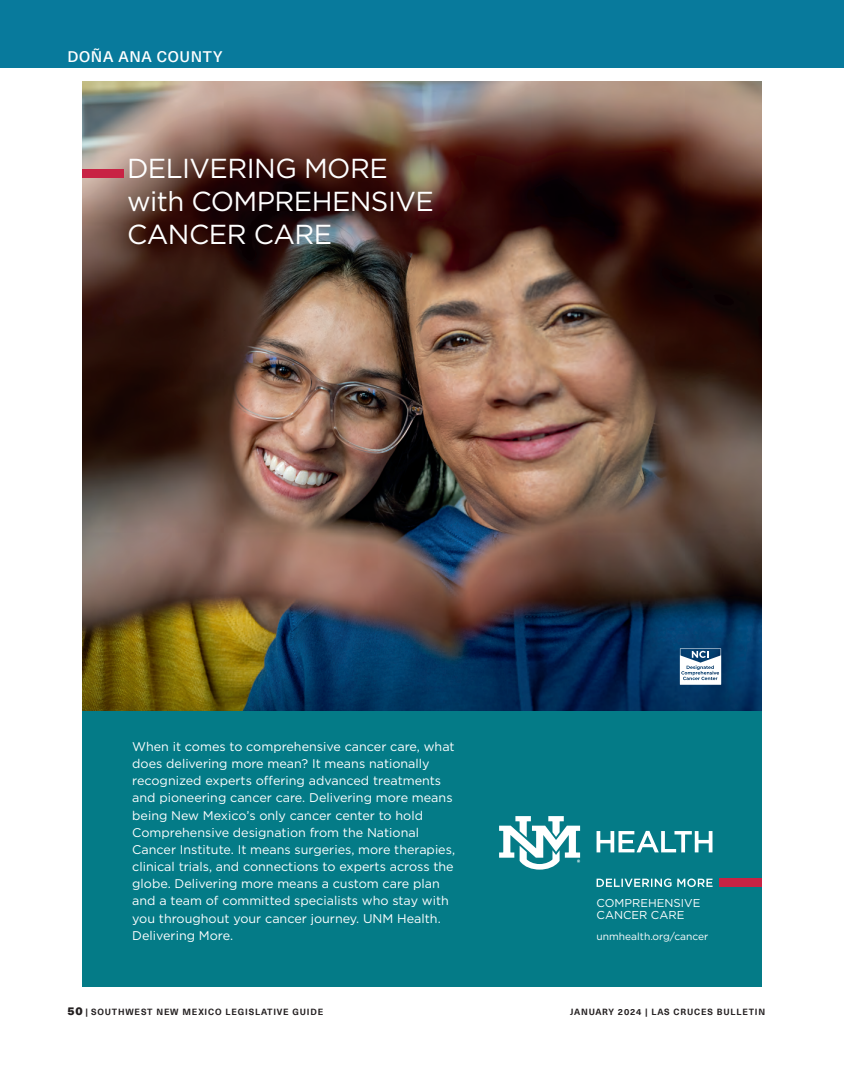
<style>
.page{position:relative;width:844px;height:1069px;background:#fff}
.page>*{position:absolute;margin:0;border:0;box-sizing:border-box;transform-origin:0 0}
.t1{font:27.5px/33px "Gotham";letter-spacing:-.02em;color:#fff}
.t2{font:500 15px "Neue Haas Unica Pro";letter-spacing:.045em;color:#fff}
.t3{font:12.62px/17.1px "Gotham";color:#fff}
.t4{font:11.38px/12.6px "Gotham";color:#fff}
.t5{font:10.25px "Gotham";color:#fff}
.t6{font:700 8.75px "Neue Haas Unica Pro";letter-spacing:.095em;color:#231f20}
.s1{font-weight:900;font-size:11.25px}
</style>
<div class="page">
<div style="left:0;top:0;width:844px;height:68px;background:#087a9c"></div>
<div style="left:82px;top:711px;width:679px;height:276px;background:#047b87"></div>
<svg style="left:596px;top:878px;width:116px;height:9px"></svg>
<div style="left:719px;top:878px;width:42px;height:9px;background:#c82344"></div>
<svg style="left:596px;top:831px;width:116px;height:21px"></svg>
<svg style="left:499px;top:816px;width:81px;height:53px"></svg>
<img style="left:82px;top:82px;width:679px;height:629px">
<div style="left:82px;top:169px;width:42px;height:9px;background:#c82344"></div>
<svg style="left:680px;top:648px;width:41px;height:36px"></svg>
<p class="t2" style="left:68px;top:48px;width:157px">DOÑA ANA COUNTY</p>
<p class="t1" style="left:127px;top:151px;width:308px">DELIVERING MORE with COMPREHENSIVE<br>CANCER CARE</p>
<p class="t3" style="left:132px;top:737px;width:324px">When it comes to comprehensive cancer care, what does delivering more mean? It means nationally recognized experts offering advanced treatments and pioneering cancer care. Delivering more means being New Mexico’s only cancer center to hold Comprehensive designation from the National Cancer Institute. It means surgeries, more therapies, clinical trials, and connections to experts across the globe. Delivering more means a custom care plan and a team of committed specialists who stay with you throughout your cancer journey. UNM Health.<br>Delivering More.</p>
<p class="t4" style="left:596px;top:896px;width:105px">COMPREHENSIVE<br>CANCER CARE</p>
<p class="t5" style="left:596px;top:929px;width:113px">unmhealth.org/cancer</p>
<p class="t6" style="left:68px;top:1006px;width:257px"><span class="s1">50</span> | SOUTHWEST NEW MEXICO LEGISLATIVE GUIDE</p>
<p class="t6" style="left:570px;top:1006px;width:196px">JANUARY 2024 | LAS CRUCES BULLETIN</p>
</div>
